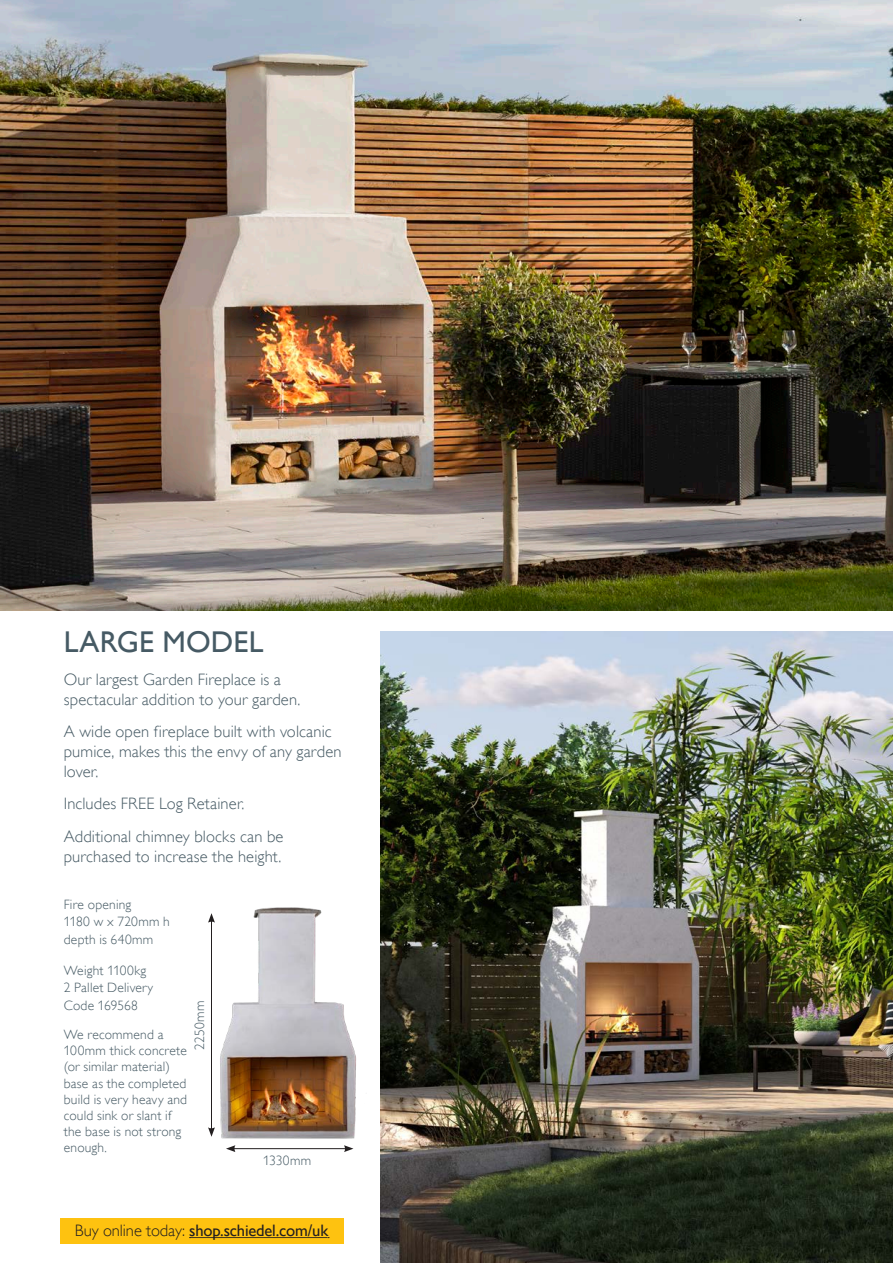
<style>
.page{position:relative;width:893px;height:1263px;background:#fff}
.page>*{position:absolute;margin:0;border:0;box-sizing:border-box;transform-origin:0 0}
.t1{font:30px "Gill Alt One";letter-spacing:.005em;color:#465a64}
.t2{font:300 16.5px/19.8px "Gill Alt One";letter-spacing:.005em;color:#465a64}
.t3{font:16.5px "Gill Alt One";letter-spacing:-.01em;color:#231f20}
.t4{font:300 13.5px/16.2px "Gill Alt One";letter-spacing:.015em;color:#465a64}
.s1{font-weight:300}
</style>
<div class="page">
<img style="left:0;top:0;width:893px;height:610px">
<img style="left:381px;top:631px;width:512px;height:632px">
<img style="left:220px;top:907px;width:136px;height:245px">
<hr style="left:233px;top:1148px;width:113px;height:1px;background:#231f20">
<svg style="left:226px;top:1145px;width:9px;height:7px"></svg>
<svg style="left:344px;top:1145px;width:9px;height:7px"></svg>
<hr style="left:211px;top:920px;width:1px;height:210px;background:#231f20">
<svg style="left:208px;top:1127px;width:7px;height:10px"></svg>
<svg style="left:208px;top:913px;width:7px;height:10px"></svg>
<div style="left:60px;top:1218px;width:283px;height:25px;background:#fec210"></div>
<svg style="left:190px;top:1237px;width:139px;height:1px"></svg>
<p class="t1" style="left:64px;top:625px;width:201px">LARGE MODEL</p>
<p class="t2" style="left:64px;top:669px;width:238px">Our largest Garden Fireplace is a spectacular addition to your garden.</p>
<p class="t2" style="left:64px;top:722px;width:279px">A wide open fireplace built with volcanic pumice, makes this the envy of any garden lover.</p>
<p class="t2" style="left:64px;top:794px;width:182px">Includes FREE Log Retainer.</p>
<p class="t2" style="left:64px;top:826px;width:221px">Additional chimney blocks can be purchased to increase the height.</p>
<p class="t4" style="left:64px;top:895px;width:108px;line-height:17.7px">Fire opening<br>1180 w x 720mm h depth is 640mm</p>
<p class="t4" style="left:64px;top:961px;width:91px;line-height:17.7px">Weight 1100kg<br>2 Pallet Delivery<br>Code 169568</p>
<p class="t4" style="left:64px;top:1026px;width:125px">We recommend a<br>100mm thick concrete (or similar material) base as the completed build is very heavy and could sink or slant if the base is not strong enough.</p>
<p class="t4" style="left:263px;top:1152px;width:49px">1330mm</p>
<p class="t4" style="left:192px;top:1050px;width:51px;rotate:-90deg">2250mm</p>
<p class="t3" style="left:75px;top:1221px;width:255px"><span class="s1">Buy online today:</span> shop.schiedel.com/uk</p>
</div>
